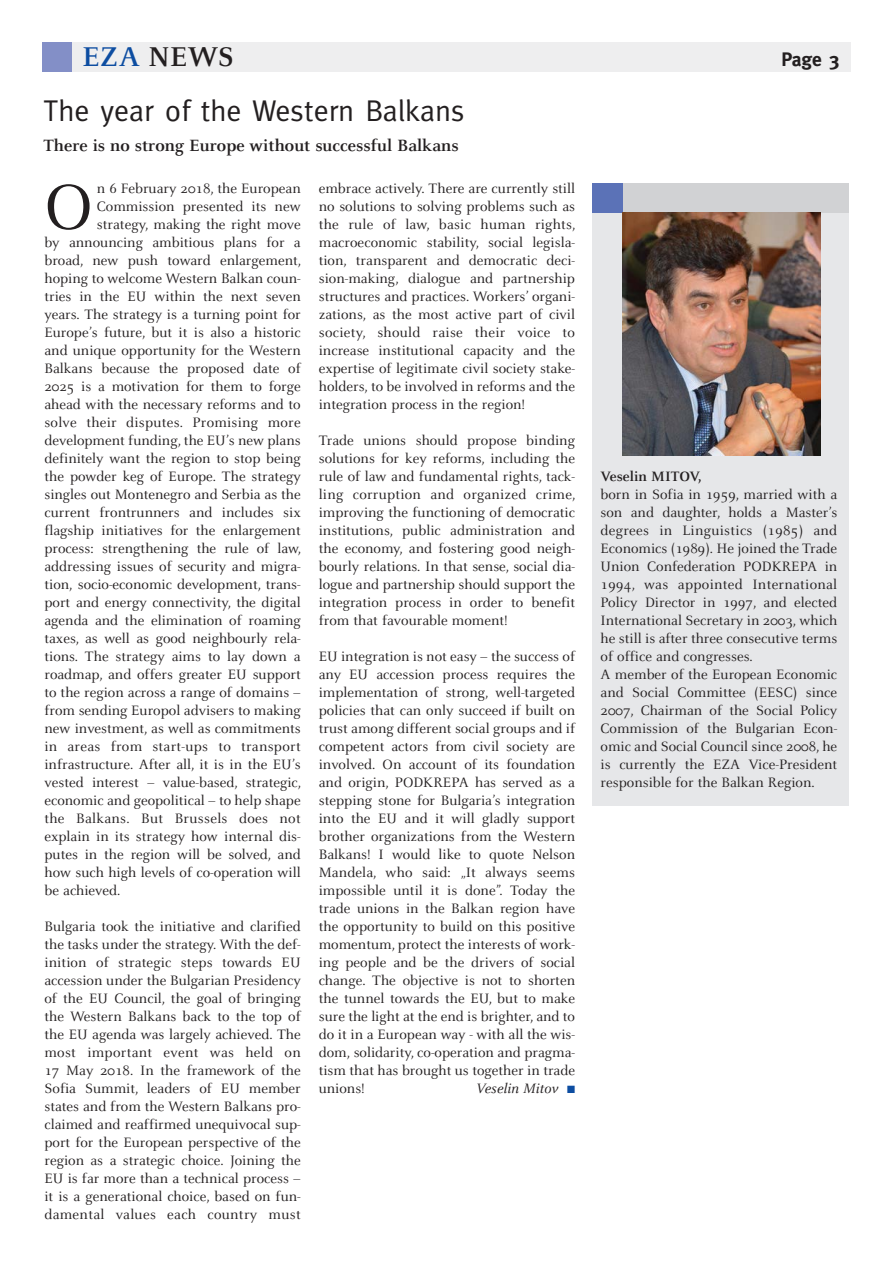
<style>
.page{position:relative;width:893px;height:1263px;background:#fff}
.page>*{position:absolute;margin:0;border:0;box-sizing:border-box;transform-origin:0 0}
.t1{font:69.9px "Celeste";color:#231f20}
.t2{font:30px "Meta";color:#231f20}
.t3{font:700 30px "Celeste";color:#231f20}
.t4{font:700 19.5px "Meta";color:#231f20}
.t5{font:700 18px "Celeste";color:#231f20}
.t6{font:15px/18px "Celeste";color:#231f20;text-align:justify}
.t7{font:15px "Celeste";letter-spacing:.02em;color:#231f20}
.t8{font:italic 15px "Celeste";color:#231f20}
.t9{font:700 15px "Celeste";color:#231f20}
.s1{color:#0d4da1}
</style>
<div class="page">
<div style="left:43px;top:43px;width:807px;height:29px;background:#eeeeef"></div>
<div style="left:43px;top:43px;width:29px;height:29px;background:#838fc7"></div>
<div style="left:592px;top:211px;width:257px;height:595px;background:#e6e7e9"></div>
<div style="left:611px;top:184px;width:238px;height:29px;background:#d1d2d4"></div>
<div style="left:593px;top:184px;width:30px;height:29px;background:#5b72b7"></div>
<img style="left:623px;top:213px;width:198px;height:243px">
<h2 class="t3" style="left:82px;top:38px;width:153px"><span class="s1">EZA</span> NEWS</h2>
<h3 class="t4" style="left:781px;top:48px;width:60px">Page 3</h3>
<h2 class="t2" style="left:43px;top:93px;width:423px">The year of the Western Balkans</h2>
<p class="t5" style="left:43px;top:134px;width:417px">There is no strong Europe without successful Balkans</p>
<h1 class="t1" style="left:44px;top:164px;width:50px">O</h1>
<p class="t6" style="left:97px;top:178px;width:205px">n 6 February 2018, the European</p>
<p class="t6" style="left:97px;top:196px;width:205px">Commission presented its new</p>
<p class="t6" style="left:97px;top:214px;width:205px">strategy, making the right move</p>
<p class="t6" style="left:44px;top:232px;width:258px">by announcing ambitious plans for a</p>
<p class="t6" style="left:44px;top:250px;width:258px">broad, new push toward enlargement,</p>
<p class="t6" style="left:44px;top:268px;width:258px">hoping to welcome Western Balkan coun-</p>
<p class="t6" style="left:44px;top:286px;width:258px">tries in the EU within the next seven</p>
<p class="t6" style="left:44px;top:304px;width:258px">years. The strategy is a turning point for</p>
<p class="t6" style="left:44px;top:322px;width:258px">Europe’s future, but it is also a historic</p>
<p class="t6" style="left:44px;top:340px;width:258px">and unique opportunity for the Western</p>
<p class="t6" style="left:44px;top:358px;width:258px">Balkans because the proposed date of</p>
<p class="t6" style="left:44px;top:376px;width:258px">2025 is a motivation for them to forge</p>
<p class="t6" style="left:44px;top:394px;width:258px">ahead with the necessary reforms and to</p>
<p class="t6" style="left:44px;top:412px;width:258px">solve their disputes. Promising more</p>
<p class="t6" style="left:44px;top:430px;width:258px">development funding, the EU’s new plans</p>
<p class="t6" style="left:44px;top:448px;width:258px">definitely want the region to stop being</p>
<p class="t6" style="left:44px;top:466px;width:258px">the powder keg of Europe. The strategy</p>
<p class="t6" style="left:44px;top:484px;width:258px">singles out Montenegro and Serbia as the</p>
<p class="t6" style="left:44px;top:502px;width:258px">current frontrunners and includes six</p>
<p class="t6" style="left:44px;top:520px;width:258px">flagship initiatives for the enlargement</p>
<p class="t6" style="left:44px;top:538px;width:258px">process: strengthening the rule of law,</p>
<p class="t6" style="left:44px;top:556px;width:258px">addressing issues of security and migra-</p>
<p class="t6" style="left:44px;top:574px;width:258px">tion, socio-economic development, trans-</p>
<p class="t6" style="left:44px;top:592px;width:258px">port and energy connectivity, the digital</p>
<p class="t6" style="left:44px;top:610px;width:258px">agenda and the elimination of roaming</p>
<p class="t6" style="left:44px;top:628px;width:258px">taxes, as well as good neighbourly rela-</p>
<p class="t6" style="left:44px;top:646px;width:258px">tions. The strategy aims to lay down a</p>
<p class="t6" style="left:44px;top:664px;width:258px">roadmap, and offers greater EU support</p>
<p class="t6" style="left:44px;top:682px;width:258px">to the region across a range of domains –</p>
<p class="t6" style="left:44px;top:700px;width:258px">from sending Europol advisers to making</p>
<p class="t6" style="left:44px;top:718px;width:258px">new investment, as well as commitments</p>
<p class="t7" style="left:44px;top:737px;width:258px">in areas from start-ups to transport</p>
<p class="t6" style="left:44px;top:754px;width:258px">infrastructure. After all, it is in the EU’s</p>
<p class="t6" style="left:44px;top:772px;width:258px">vested interest – value-based, strategic,</p>
<p class="t6" style="left:44px;top:790px;width:258px">economic and geopolitical – to help shape</p>
<p class="t7" style="left:44px;top:809px;width:258px">the Balkans. But Brussels does not</p>
<p class="t6" style="left:44px;top:826px;width:258px">explain in its strategy how internal dis-</p>
<p class="t6" style="left:44px;top:844px;width:258px">putes in the region will be solved, and</p>
<p class="t6" style="left:44px;top:862px;width:258px">how such high levels of co-operation will</p>
<p class="t6" style="left:44px;top:880px;width:77px">be achieved.</p>
<p class="t6" style="left:44px;top:916px;width:258px">Bulgaria took the initiative and clarified the tasks under the strategy. With the def&shy;inition of strategic steps towards EU accession under the Bulgarian Presidency of the EU Council, the goal of bringing the Western Balkans back to the top of the EU agenda was largely achieved. The most important event was held on 17 May 2018. In the framework of the Sofia Summit, leaders of EU member states and from the Western Balkans pro&shy;claimed and reaffirmed unequivocal sup&shy;port for the European perspective of the region as a strategic choice. Joining the EU is far more than a technical process – it is a generational choice, based on fun&shy;damental values each country must</p>
<p class="t6" style="left:319px;top:178px;width:258px">embrace actively. There are currently still no solutions to solving problems such as the rule of law, basic human rights, macroeconomic stability, social legisla&shy;tion, transparent and democratic deci&shy;sion-making, dialogue and partnership structures and practices. Workers’ organi&shy;zations, as the most active part of civil society, should raise their voice to increase institutional capacity and the expertise of legitimate civil society stake&shy;holders, to be involved in reforms and the integration process in the region!</p>
<p class="t6" style="left:319px;top:430px;width:258px">Trade unions should propose binding solutions for key reforms, including the rule of law and fundamental rights, tack&shy;ling corruption and organized crime, improving the functioning of democratic institutions, public administration and the economy, and fostering good neigh&shy;bourly relations. In that sense, social dia&shy;logue and partnership should support the integration process in order to benefit from that favourable moment!</p>
<p class="t6" style="left:319px;top:646px;width:258px">EU integration is not easy – the success of any EU accession process requires the implementation of strong, well-targeted policies that can only succeed if built on trust among different social groups and if competent actors from civil society are involved. On account of its foundation and origin, PODKREPA has served as a stepping stone for Bulgaria’s integration into the EU and it will gladly support brother organizations from the Western Balkans! I would like to quote Nelson Mandela, who said: „It always seems impossible until it is done”. Today the trade unions in the Balkan region have the opportunity to build on this positive momentum, protect the interests of work&shy;ing people and be the drivers of social change. The objective is not to shorten the tunnel towards the EU, but to make sure the light at the end is brighter, and to do it in a European way - with all the wis&shy;dom, solidarity, co-operation and pragma&shy;tism that has brought us together in trade unions!</p>
<p class="t8" style="left:476px;top:1079px;width:100px">Veselin Mitov <span class="s1">■</span></p>
<p class="t9" style="left:601px;top:467px;width:102px">Veselin MITOV,</p>
<p class="t6" style="left:601px;top:484px;width:238px;text-align:left">born in Sofia in 1959, married with a son and daughter, holds a Master’s degrees in Linguistics (1985) and Economics (1989). He joined the Trade Union Confederation PODKREPA in 1994, was appointed International Policy Director in 1997, and elected International Secretary in 2003, which he still is after three consecutive terms of office and congresses.<br>A member of the European Economic and Social Committee (EESC) since 2007, Chairman of the Social Policy Commission of the Bulgarian Econ - omic and Social Council since 2008, he is currently the EZA Vice-President responsible for the Balkan Region.</p>
</div>
